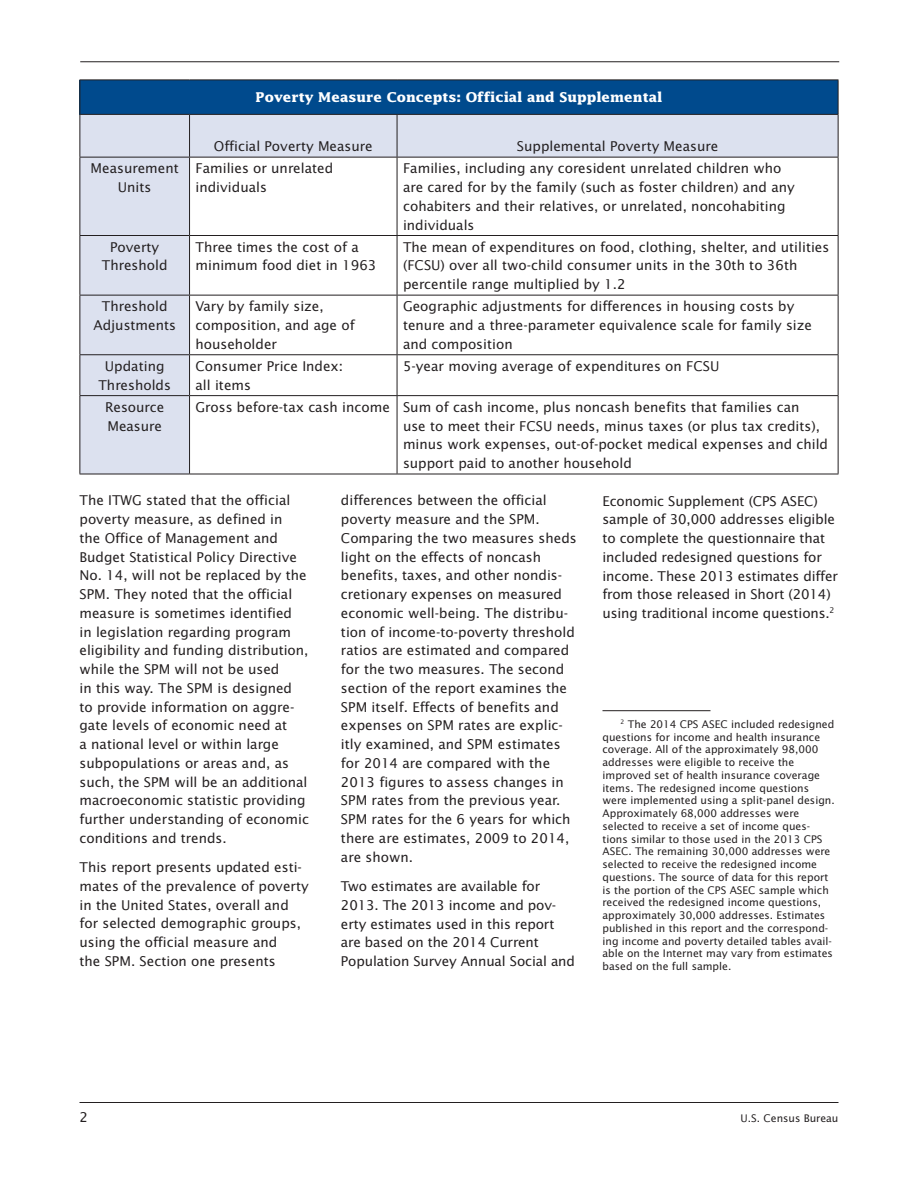
<style>
.page{position:relative;width:918px;height:1188px;background:#fff}
.page>*{position:absolute;margin:0;border:0;box-sizing:border-box;transform-origin:0 0}
.body_text{font:13.5px/18.8px "Lucida Sans";color:#231f20}
.subhead2{font:700 13.5px "Lucida";color:#fff}
.footnote{font:10.5px/12.8px "Lucida Sans";color:#231f20}
</style>
<div class="page">
<hr style="left:80px;top:1102px;width:758px;height:1px;background:#231f20">
<hr style="left:80px;top:61px;width:759px;height:1px;background:#231f20">
<hr style="left:602px;top:710px;width:108px;height:1px;background:#231f20">
<div style="left:80px;top:80px;width:758px;height:34px;background:#004a8d"></div>
<svg style="left:81px;top:115px;width:757px;height:359px"></svg>
<hr style="left:80px;top:80px;width:110px;height:1px;background:#231f20">
<hr style="left:80px;top:80px;width:1px;height:34px;background:#231f20">
<hr style="left:190px;top:80px;width:207px;height:1px;background:#231f20">
<hr style="left:397px;top:80px;width:441px;height:1px;background:#231f20">
<hr style="left:838px;top:80px;width:1px;height:34px;background:#231f20">
<hr style="left:80px;top:114px;width:110px;height:1px;background:#231f20">
<hr style="left:80px;top:115px;width:1px;height:42px;background:#231f20">
<hr style="left:190px;top:114px;width:207px;height:1px;background:#231f20">
<hr style="left:189px;top:115px;width:1px;height:42px;background:#231f20">
<hr style="left:397px;top:114px;width:441px;height:1px;background:#231f20">
<hr style="left:397px;top:115px;width:1px;height:42px;background:#231f20">
<hr style="left:838px;top:115px;width:1px;height:42px;background:#231f20">
<hr style="left:80px;top:157px;width:110px;height:1px;background:#231f20">
<hr style="left:80px;top:158px;width:1px;height:77px;background:#231f20">
<hr style="left:190px;top:157px;width:207px;height:1px;background:#231f20">
<hr style="left:189px;top:158px;width:1px;height:77px;background:#231f20">
<hr style="left:397px;top:157px;width:441px;height:1px;background:#231f20">
<hr style="left:397px;top:158px;width:1px;height:77px;background:#231f20">
<hr style="left:838px;top:158px;width:1px;height:77px;background:#231f20">
<hr style="left:80px;top:235px;width:110px;height:1px;background:#231f20">
<hr style="left:80px;top:236px;width:1px;height:59px;background:#231f20">
<hr style="left:190px;top:235px;width:207px;height:1px;background:#231f20">
<hr style="left:189px;top:236px;width:1px;height:59px;background:#231f20">
<hr style="left:397px;top:235px;width:441px;height:1px;background:#231f20">
<hr style="left:397px;top:236px;width:1px;height:59px;background:#231f20">
<hr style="left:838px;top:236px;width:1px;height:59px;background:#231f20">
<hr style="left:80px;top:295px;width:110px;height:1px;background:#231f20">
<hr style="left:80px;top:296px;width:1px;height:58px;background:#231f20">
<hr style="left:190px;top:295px;width:207px;height:1px;background:#231f20">
<hr style="left:189px;top:296px;width:1px;height:58px;background:#231f20">
<hr style="left:397px;top:295px;width:441px;height:1px;background:#231f20">
<hr style="left:397px;top:296px;width:1px;height:58px;background:#231f20">
<hr style="left:838px;top:296px;width:1px;height:58px;background:#231f20">
<hr style="left:80px;top:354px;width:110px;height:1px;background:#231f20">
<hr style="left:80px;top:355px;width:1px;height:40px;background:#231f20">
<hr style="left:190px;top:354px;width:207px;height:1px;background:#231f20">
<hr style="left:189px;top:355px;width:1px;height:40px;background:#231f20">
<hr style="left:397px;top:354px;width:441px;height:1px;background:#231f20">
<hr style="left:397px;top:355px;width:1px;height:40px;background:#231f20">
<hr style="left:838px;top:355px;width:1px;height:40px;background:#231f20">
<hr style="left:80px;top:395px;width:110px;height:1px;background:#231f20">
<hr style="left:80px;top:396px;width:1px;height:78px;background:#231f20">
<hr style="left:190px;top:395px;width:207px;height:1px;background:#231f20">
<hr style="left:189px;top:396px;width:1px;height:78px;background:#231f20">
<hr style="left:397px;top:395px;width:441px;height:1px;background:#231f20">
<hr style="left:397px;top:396px;width:1px;height:78px;background:#231f20">
<hr style="left:838px;top:396px;width:1px;height:78px;background:#231f20">
<hr style="left:80px;top:474px;width:110px;height:1px;background:#231f20">
<hr style="left:190px;top:474px;width:207px;height:1px;background:#231f20">
<hr style="left:397px;top:474px;width:441px;height:1px;background:#231f20">
<p class="subhead2" style="left:256px;top:89px;width:408px">Poverty Measure Concepts: Official and Supplemental</p>
<p class="body_text" style="left:214px;top:137px;width:160px">Official Poverty Measure</p>
<p class="body_text" style="left:517px;top:137px;width:203px">Supplemental Poverty Measure</p>
<p class="body_text" style="left:91px;top:159px;width:90px;text-align:center">Measurement<br>Units</p>
<p class="body_text" style="left:196px;top:159px;width:139px">Families or unrelated individuals</p>
<p class="body_text" style="left:403px;top:159px;width:393px">Families, including any coresident unrelated children who are cared for by the family (such as foster children) and any cohabiters and their relatives, or unrelated, noncohabiting individuals</p>
<p class="body_text" style="left:102px;top:238px;width:67px;text-align:center">Poverty<br>Threshold</p>
<p class="body_text" style="left:196px;top:238px;width:182px">Three times the cost of a minimum food diet in 1963</p>
<p class="body_text" style="left:403px;top:238px;width:428px">The mean of expenditures on food, clothing, shelter, and utilities (FCSU) over all two-child consumer units in the 30th to 36th percentile range multiplied by 1.2</p>
<p class="body_text" style="left:93px;top:297px;width:84px;text-align:center">Threshold<br>Adjustments</p>
<p class="body_text" style="left:196px;top:297px;width:161px">Vary by family size, composition, and age of householder</p>
<p class="body_text" style="left:403px;top:297px;width:411px">Geographic adjustments for differences in housing costs by tenure and a three-parameter equivalence scale for family size and composition</p>
<p class="body_text" style="left:98px;top:357px;width:74px;text-align:center">Updating<br>Thresholds</p>
<p class="body_text" style="left:196px;top:357px;width:149px">Consumer Price Index: all items</p>
<p class="body_text" style="left:403px;top:357px;width:318px">5-year moving average of expenditures on FCSU</p>
<p class="body_text" style="left:105px;top:398px;width:61px">Resource<br>Measure</p>
<p class="body_text" style="left:196px;top:398px;width:196px">Gross before-tax cash income</p>
<p class="body_text" style="left:403px;top:398px;width:427px">Sum of cash income, plus noncash benefits that families can<br>use to meet their FCSU needs, minus taxes (or plus tax credits), minus work expenses, out-of-pocket medical expenses and child support paid to another household</p>
<p class="body_text" style="left:80px;top:491px;width:231px">The ITWG stated that the official poverty measure, as defined in<br>the Office of Management and<br>Budget Statistical Policy Directive<br>No. 14, will not be replaced by the<br>SPM. They noted that the official measure is sometimes identified<br>in legislation regarding program eligibility and funding distribution, while the SPM will not be used<br>in this way. The SPM is designed<br>to provide information on aggre&shy;gate levels of economic need at<br>a national level or within large subpopulations or areas and, as such, the SPM will be an additional macroeconomic statistic providing further understanding of economic conditions and trends.</p>
<p class="body_text" style="left:80px;top:858px;width:231px">This report presents updated esti&shy;mates of the prevalence of poverty in the United States, overall and for selected demographic groups, using the official measure and<br>the SPM. Section one presents</p>
<p class="body_text" style="left:341px;top:491px;width:237px">differences between the official poverty measure and the SPM.<br>Comparing the two measures sheds light on the effects of noncash benefits, taxes, and other nondis&shy;cretionary expenses on measured economic well-being. The distribu&shy;tion of income-to-poverty threshold ratios are estimated and compared for the two measures. The second section of the report examines the<br>SPM itself. Effects of benefits and expenses on SPM rates are explic&shy;itly examined, and SPM estimates for 2014 are compared with the<br>2013 figures to assess changes in<br>SPM rates from the previous year.<br>SPM rates for the 6 years for which there are estimates, 2009 to 2014, are shown.</p>
<p class="body_text" style="left:341px;top:877px;width:236px">Two estimates are available for<br>2013. The 2013 income and pov&shy;erty estimates used in this report are based on the 2014 Current<br>Population Survey Annual Social and</p>
<p class="body_text" style="left:602px;top:492px;width:237px">Economic Supplement (CPS ASEC) sample of 30,000 addresses eligible to complete the questionnaire that included redesigned questions for income. These 2013 estimates differ from those released in Short (2014) using traditional income questions.<sup>2</sup></p>
<p class="footnote" style="left:603px;top:718px;width:234px;text-indent:18px"><sup>2</sup> The 2014 CPS ASEC included redesigned questions for income and health insurance coverage. All of the approximately 98,000 addresses were eligible to receive the improved set of health insurance coverage items. The redesigned income questions were implemented using a split-panel design.<br>Approximately 68,000 addresses were selected to receive a set of income ques&shy;tions similar to those used in the 2013 CPS ASEC. The remaining 30,000 addresses were selected to receive the redesigned income questions. The source of data for this report is the portion of the CPS ASEC sample which received the redesigned income questions, approximately 30,000 addresses. Estimates published in this report and the correspond&shy;ing income and poverty detailed tables avail&shy;able on the Internet may vary from estimates based on the full sample.</p>
<p class="body_text" style="left:80px;top:1108px;width:10px">2</p>
<p class="footnote" style="left:741px;top:1112px;width:99px">U.S. Census Bureau</p>
</div>
